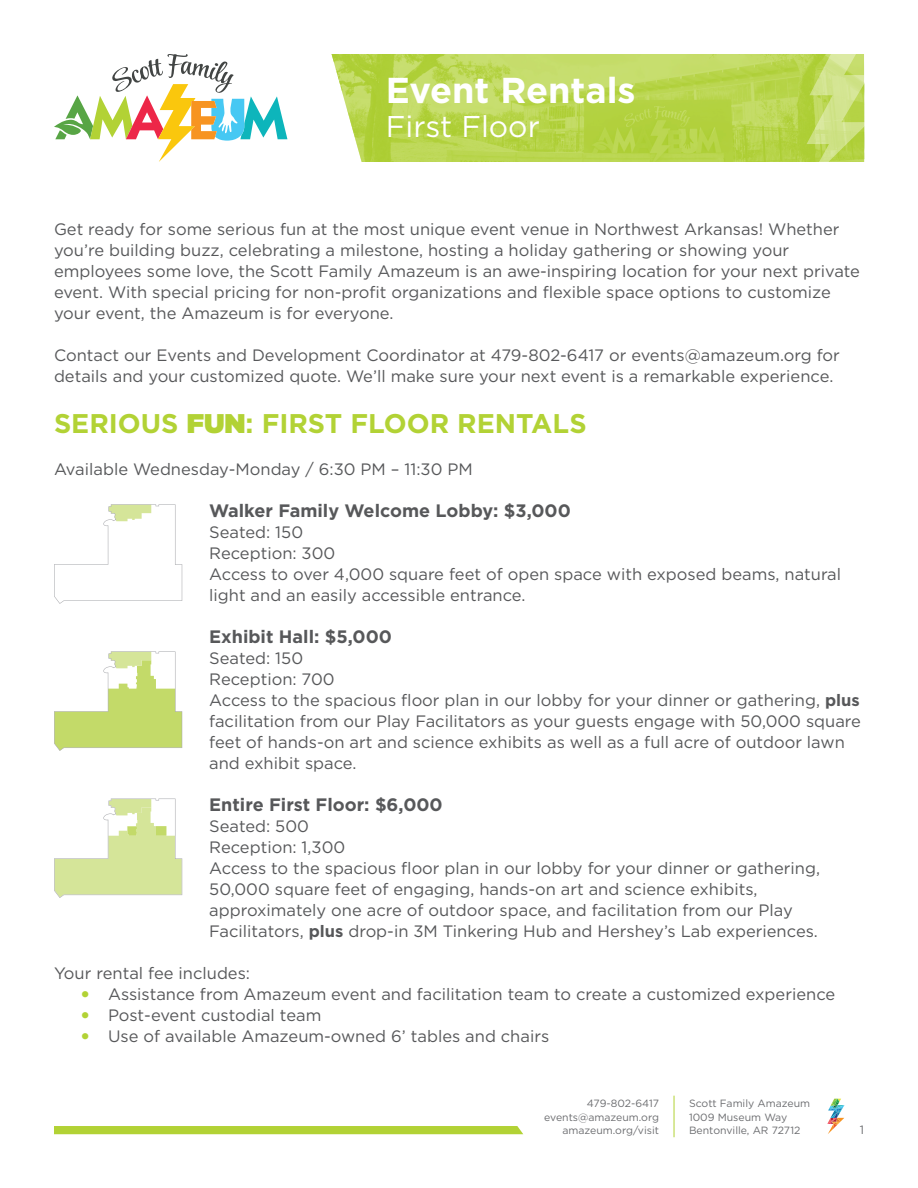
<style>
.page{position:relative;width:918px;height:1188px;background:#fff}
.page>*{position:absolute;margin:0;border:0;box-sizing:border-box;transform-origin:0 0}
.t1{font:700 36px "Gotham";color:#fff}
.Subheader{font:30px "Gotham";color:#fff}
.t2{font:700 27px "Gotham";color:#b2d235}
.Indented{font:700 18px "Gotham";color:#57585a}
.Indented-2{font:16.5px/21px "Gotham";color:#57585a}
.t3{font:12px "Gotham";color:#6c6d70}
.t4{font:10.5px/13.5px "Gotham";color:#6c6d70;text-align:right}
.s1{font-weight:900}
.s2{font-weight:700}
.s3{font-weight:900;color:#b2d235}
</style>
<div class="page">
<svg style="left:827px;top:1099px;width:17px;height:35px"></svg>
<hr style="left:674px;top:1096px;width:1px;height:41px;background:#b2d235">
<svg style="left:54px;top:54px;width:233px;height:108px"></svg>
<svg style="left:332px;top:54px;width:475px;height:108px;background:#bcd756"></svg>
<div style="left:54px;top:1126px;width:469px;height:8px;background:#b2d235"></div>
<svg style="left:807px;top:54px;width:58px;height:108px;background:#c5dc6f"></svg>
<svg style="left:54px;top:504px;width:128px;height:100px"></svg>
<svg style="left:54px;top:799px;width:128px;height:99px"></svg>
<div style="left:156px;top:826px;width:10px;height:10px;background:#c3da69"></div>
<svg style="left:54px;top:651px;width:128px;height:100px"></svg>
<h1 class="t1" style="left:386px;top:66px;width:251px">Event Rentals</h1>
<p class="Subheader" style="left:386px;top:108px;width:155px">First Floor</p>
<p class="Indented-2" style="left:54px;top:219px;width:808px">Get ready for some serious fun at the most unique event venue in Northwest Arkansas! Whether you’re building buzz, celebrating a milestone, hosting a holiday gathering or showing your employees some love, the Scott Family Amazeum is an awe-inspiring location for your next private event. With special pricing for non-profit organizations and flexible space options to customize your event, the Amazeum is for everyone.</p>
<p class="Indented-2" style="left:54px;top:345px;width:788px">Contact our Events and Development Coordinator at 479-802-6417 or events@amazeum.org for details and your customized quote. We’ll make sure your next event is a remarkable experience.</p>
<p class="t2" style="left:54px;top:406px;width:534px">SERIOUS <span class="s1">FUN</span>: FIRST FLOOR RENTALS</p>
<p class="Indented-2" style="left:54px;top:459px;width:420px">Available Wednesday-Monday / 6:30 PM – 11:30 PM</p>
<p class="Indented" style="left:209px;top:499px;width:363px">Walker Family Welcome Lobby: $3,000</p>
<p class="Indented-2" style="left:209px;top:522px;width:95px">Seated: 150</p>
<p class="Indented-2" style="left:209px;top:543px;width:128px">Reception: 300</p>
<p class="Indented-2" style="left:209px;top:564px;width:633px">Access to over 4,000 square feet of open space with exposed beams, natural light and an easily accessible entrance.</p>
<p class="Indented" style="left:209px;top:625px;width:184px">Exhibit Hall: $5,000</p>
<p class="Indented-2" style="left:209px;top:648px;width:95px">Seated: 150</p>
<p class="Indented-2" style="left:209px;top:669px;width:127px">Reception: 700</p>
<p class="Indented-2" style="left:209px;top:690px;width:653px">Access to the spacious floor plan in our lobby for your dinner or gathering, <span class="s2">plus </span>facilitation from our Play Facilitators as your guests engage with 50,000 square feet of hands-on art and science exhibits as well as a full acre of outdoor lawn and exhibit space.</p>
<p class="Indented" style="left:209px;top:793px;width:235px">Entire First Floor: $6,000</p>
<p class="Indented-2" style="left:209px;top:816px;width:101px">Seated: 500</p>
<p class="Indented-2" style="left:209px;top:837px;width:138px">Reception: 1,300</p>
<p class="Indented-2" style="left:209px;top:858px;width:612px">Access to the spacious floor plan in our lobby for your dinner or gathering, 50,000 square feet of engaging, hands-on art and science exhibits, approximately one acre of outdoor space, and facilitation from our Play Facilitators, <span class="s2">plus</span> drop-in 3M Tinkering Hub and Hershey’s Lab experiences.</p>
<p class="Indented-2" style="left:54px;top:963px;width:198px">Your rental fee includes:</p>
<p class="Indented-2" style="left:81px;top:984px;width:756px"><span class="s3">•</span> Assistance from Amazeum event and facilitation team to create a customized experience</p>
<p class="Indented-2" style="left:81px;top:1005px;width:242px"><span class="s3">•</span> Post-event custodial team</p>
<p class="Indented-2" style="left:81px;top:1026px;width:470px"><span class="s3">•</span> Use of available Amazeum-owned 6’ tables and chairs</p>
<p class="t4" style="left:544px;top:1096px;width:116px">479-802-6417 events@amazeum.org amazeum.org/visit</p>
<p class="t4" style="left:689px;top:1096px;width:123px;text-align:left">Scott Family Amazeum<br>1009 Museum Way<br>Bentonville, AR 72712</p>
<p class="t3" style="left:860px;top:1122px;width:6px">1</p>
</div>
